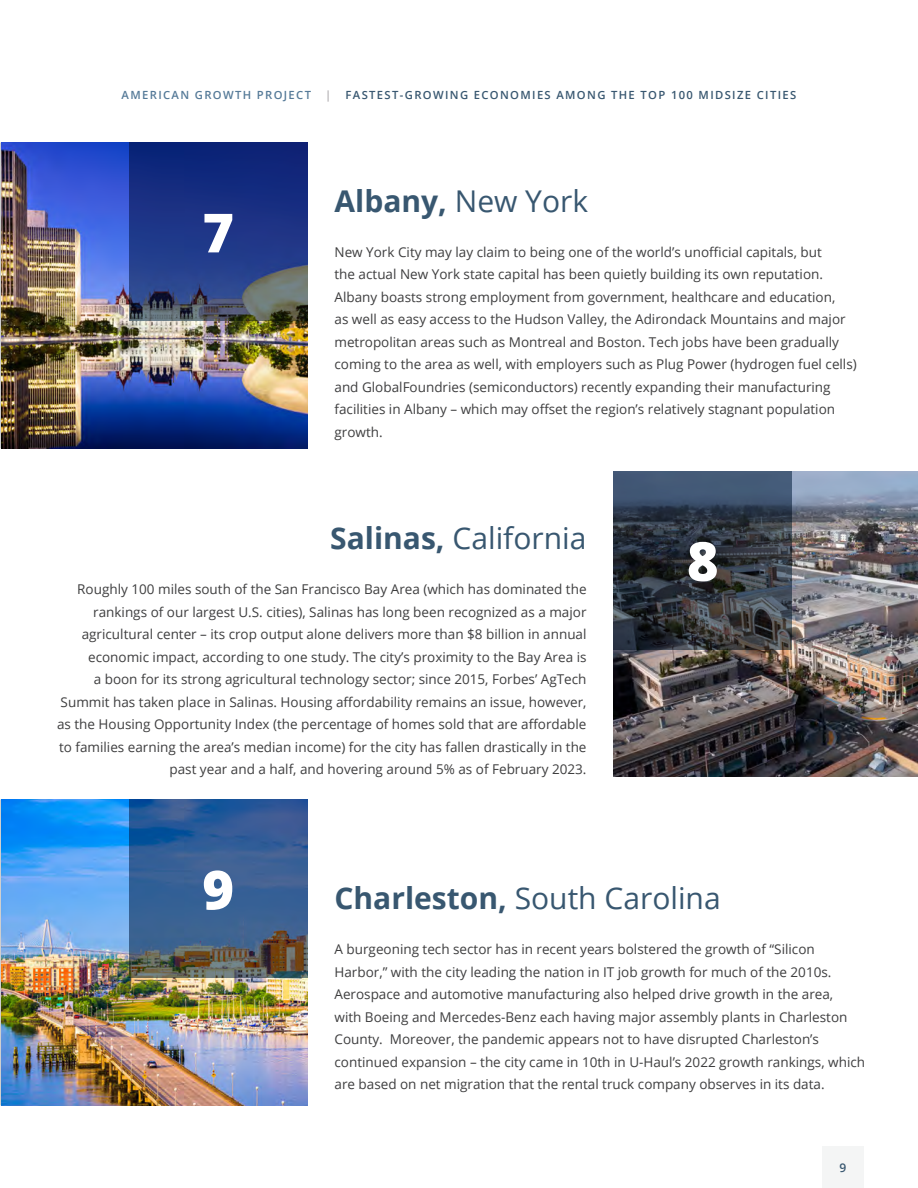
<style>
.page{position:relative;width:918px;height:1188px;background:#fff}
.page>*{position:absolute;margin:0;border:0;box-sizing:border-box;transform-origin:0 0}
.Release_Title{font:800 54px "Open Sans";color:#fff}
.City_Name{font:30px "Open Sans";color:#385770}
.City_Name-2{font:700 30px "Open Sans";color:#385770}
.t1{font:13.5px/22.5px "Open Sans";color:#3e3e3f}
.t2{font:600 12px "Open Sans";color:#385770}
.t3{font:600 11.25px "Open Sans";letter-spacing:.12em;color:#385770}
.t4{font:600 11.25px "Open Sans";letter-spacing:.12em;color:#557a98}
.t5{font:600 11.25px "Open Sans";color:#b0adb0}
.s1{font-weight:400}
.s2{font-weight:700}
</style>
<div class="page">
<div style="left:822px;top:1146px;width:42px;height:42px;background:#f4f5f5"></div>
<img style="left:0;top:142px;width:1px;height:306px">
<img style="left:0;top:800px;width:1px;height:306px">
<img style="left:2px;top:143px;width:306px;height:305px">
<img style="left:2px;top:800px;width:306px;height:306px">
<img style="left:614px;top:471px;width:304px;height:306px">
<svg style="left:129px;top:142px;width:179px;height:179px;background:#253a7c"></svg>
<svg style="left:129px;top:800px;width:179px;height:178px;background:#3d5d87"></svg>
<svg style="left:614px;top:471px;width:178px;height:179px;background:#343d48"></svg>
<p class="t4" style="left:122px;top:87px;width:191px">AMERICAN GROWTH PROJECT</p>
<p class="t5" style="left:325px;top:87px;width:8px">|</p>
<p class="t3" style="left:346px;top:87px;width:452px">FASTEST-GROWING ECONOMIES AMONG THE TOP 100 MIDSIZE CITIES</p>
<p class="Release_Title" style="left:202px;top:192px;width:33px">7</p>
<p class="City_Name-2" style="left:334px;top:179px;width:255px">Albany, <span class="s1">New York</span></p>
<p class="t1" style="left:334px;top:240px;width:524px">New York City may lay claim to being one of the world’s unofficial capitals, but<br>the actual New York state capital has been quietly building its own reputation.<br>Albany boasts strong employment from government, healthcare and education,<br>as well as easy access to the Hudson Valley, the Adirondack Mountains and major metropolitan areas such as Montreal and Boston. Tech jobs have been gradually coming to the area as well, with employers such as Plug Power (hydrogen fuel cells) and GlobalFoundries (semiconductors) recently expanding their manufacturing facilities in Albany – which may offset the region’s relatively stagnant population growth.</p>
<p class="City_Name" style="left:330px;top:518px;width:258px"><span class="s2">Salinas,</span> California</p>
<p class="t1" style="left:57px;top:578px;width:531px;text-align:right">Roughly 100 miles south of the San Francisco Bay Area (which has dominated the rankings of our largest U.S. cities), Salinas has long been recognized as a major agricultural center – its crop output alone delivers more than $8 billion in annual economic impact, according to one study. The city’s proximity to the Bay Area is<br>a boon for its strong agricultural technology sector; since 2015, Forbes’ AgTech Summit has taken place in Salinas. Housing affordability remains an issue, however, as the Housing Opportunity Index (the percentage of homes sold that are affordable to families earning the area’s median income) for the city has fallen drastically in the past year and a half, and hovering around 5% as of February 2023.</p>
<p class="Release_Title" style="left:687px;top:520px;width:33px">8</p>
<p class="Release_Title" style="left:202px;top:849px;width:33px">9</p>
<p class="City_Name" style="left:334px;top:878px;width:388px"><span class="s2">Charleston,</span> South Carolina</p>
<p class="t1" style="left:334px;top:938px;width:532px">A burgeoning tech sector has in recent years bolstered the growth of “Silicon Harbor,” with the city leading the nation in IT job growth for much of the 2010s.<br>Aerospace and automotive manufacturing also helped drive growth in the area,<br>with Boeing and Mercedes-Benz each having major assembly plants in Charleston County. Moreover, the pandemic appears not to have disrupted Charleston’s continued expansion – the city came in 10th in U-Haul’s 2022 growth rankings, which are based on net migration that the rental truck company observes in its data.</p>
<p class="t2" style="left:840px;top:1159px;width:8px">9</p>
</div>
